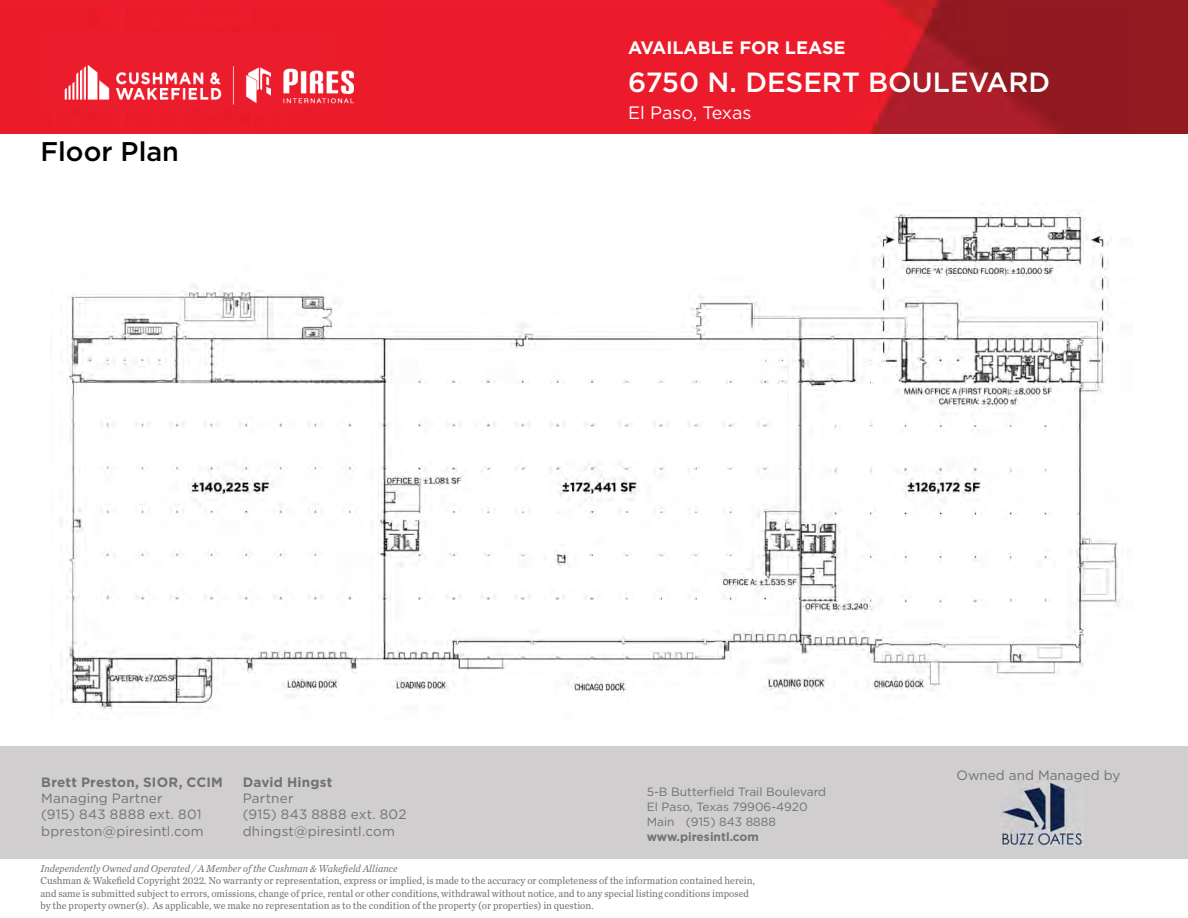
<style>
.page{position:relative;width:1188px;height:918px;background:#fff}
.page>*{position:absolute;margin:0;border:0;box-sizing:border-box;transform-origin:0 0}
.t1{font:500 27.75px "Gotham";color:#fff}
.Section_Head_-_red{font:500 27px "Gotham";color:#000}
.t2{font:700 18px "Gotham";color:#fff}
.t3{font:18px "Gotham";letter-spacing:-.005em;color:#fff}
.t4{font:13.5px/16.2px "Gotham";letter-spacing:.01em;color:#717271}
.t5{font:700 13.5px "Gotham";letter-spacing:.015em;color:#717271}
.t6{font:12px/15px "Gotham";color:#717271}
.t7{font:700 12px "Gotham";color:#717271}
.t8{font:10.5px/12.6px "Chronicle Text G2";color:#717271;scale:.95 1}
.t9{font:italic 10.5px "Chronicle Text G2";color:#717271;scale:.95 1}
</style>
<div class="page">
<div style="left:0;top:746px;width:1188px;height:112px;background:#d0cecf"></div>
<img style="left:1000px;top:781px;width:83px;height:64px">
<img style="left:0;top:0;width:1188px;height:133px">
<div style="left:39px;top:32px;width:294px;height:77px;background:#eb1c2b"></div>
<img style="left:64px;top:48px;width:314px;height:60px">
<img style="left:60px;top:212px;width:1060px;height:498px">
<p class="Section_Head_-_red" style="left:40px;top:133px;width:140px">Floor Plan</p>
<h3 class="t2" style="left:628px;top:35px;width:219px">AVAILABLE FOR LEASE</h3>
<h1 class="t1" style="left:628px;top:64px;width:424px">6750 N. DESERT BOULEVARD</h1>
<h3 class="t3" style="left:628px;top:101px;width:125px">El Paso, Texas</h3>
<p class="t5" style="left:243px;top:773px;width:91px">David Hingst</p>
<p class="t4" style="left:243px;top:790px;width:165px">Partner<br>(915) 843 8888 ext. 802 dhingst@piresintl.com</p>
<p class="t9" style="left:40px;top:860px;width:377px">Independently Owned and Operated / A Member of the Cushman &amp; Wakefield Alliance</p>
<p class="t8" style="left:40px;top:874px;width:754px">Cushman &amp; Wakefield Copyright 2022. No warranty or representation, express or implied, is made to the accuracy or completeness of the information contained herein, and same is submitted subject to errors, omissions, change of price, rental or other conditions, withdrawal without notice, and to any special listing conditions imposed by the property owner(s). As applicable, we make no representation as to the condition of the property (or properties) in question.</p>
<p class="t5" style="left:41px;top:773px;width:183px">Brett Preston, SIOR, CCIM</p>
<p class="t4" style="left:41px;top:790px;width:164px">Managing Partner<br>(915) 843 8888 ext. 801 bpreston@piresintl.com</p>
<p class="t6" style="left:647px;top:784px;width:181px">5-B Butterfield Trail Boulevard<br>El Paso, Texas 79906-4920<br>Main (915) 843 8888</p>
<p class="t7" style="left:647px;top:829px;width:114px">www.piresintl.com</p>
<p class="t4" style="left:957px;top:767px;width:165px">Owned and Managed by</p>
</div>
